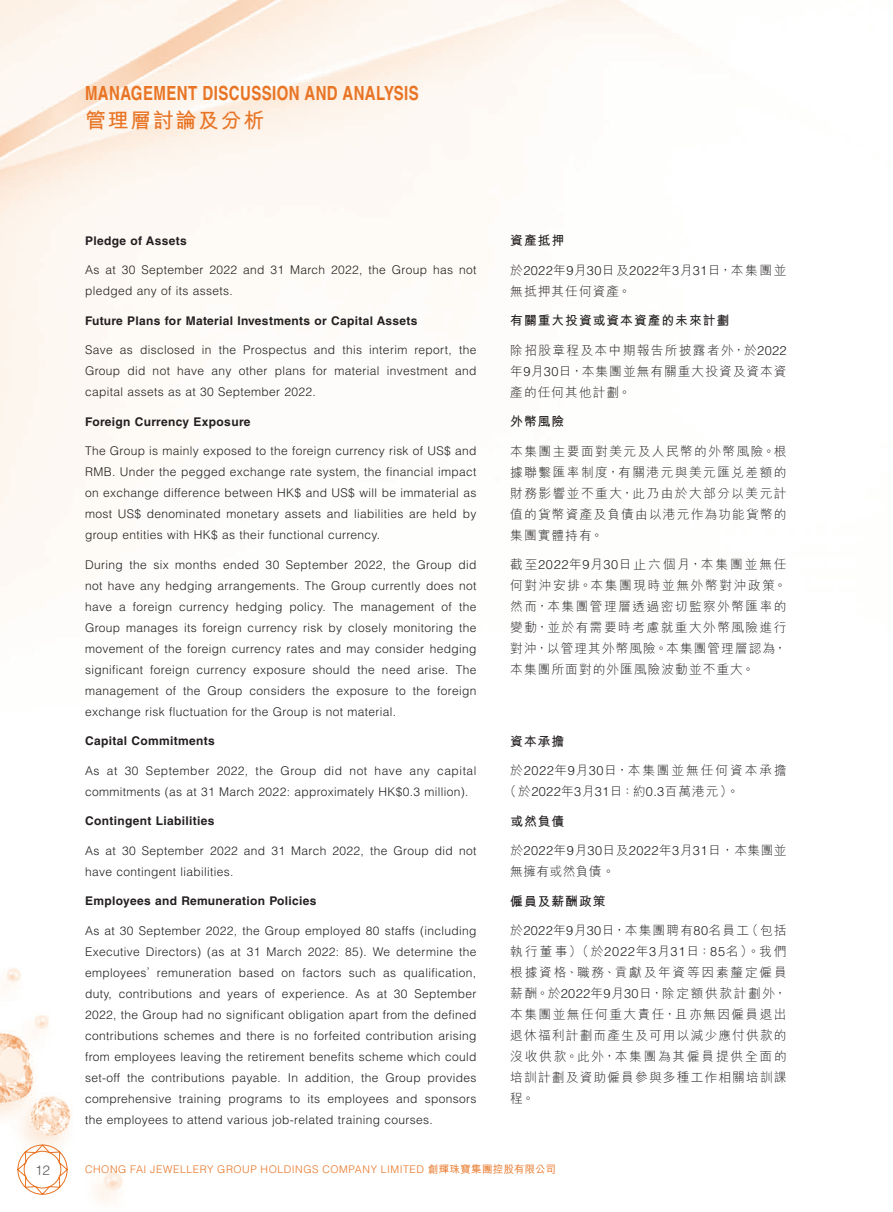
<style>
.page{position:relative;width:893px;height:1212px;background:#fff}
.page>*{position:absolute;margin:0;border:0;box-sizing:border-box;transform-origin:0 0}
.t1{font:700 21px "M Hei HK";letter-spacing:.08em;color:#e87424}
.t2{font:700 19.5px "Helvetica LT Std";letter-spacing:.03em;color:#e87424;scale:.77 1}
.t3{font:300 13.5px "Helvetica LT Std";color:#57585a}
.t4{font:300 12.75px/21px "M Hei HK";letter-spacing:.09em;color:#231f20;text-align:justify}
.t5{font:300 12.75px "Helvetica LT Std";letter-spacing:.03em;color:#231f20}
.t6{font:300 12.75px/21px "M Hei HK";letter-spacing:.145em;color:#231f20}
.t7{font:700 12.75px "M Hei HK";letter-spacing:.08em;color:#231f20}
.t8{font:300 12.75px "M Hei HK";letter-spacing:.03em;color:#231f20}
.t9{font:300 12px/21px "Helvetica LT Std";letter-spacing:.03em;color:#231f20;text-align:justify}
.t10{font:700 12px "Helvetica LT Std";letter-spacing:.03em;color:#231f20}
.t11{font:300 10.5px "Helvetica LT Std";letter-spacing:.05em;color:#e87424}
.s1{font-family:"M Hei HK"}
.s2{font-family:"Helvetica LT Std"}
.s3{font-family:"M Hei HK";font-weight:500}
</style>
<div class="page">
<img style="left:0;top:0;width:690px;height:1204px">
<svg style="left:17px;top:1144px;width:51px;height:51px"></svg>
<h2 class="t2" style="left:85px;top:81px;width:435px">MANAGEMENT DISCUSSION AND ANALYSIS</h2>
<h1 class="t1" style="left:85px;top:105px;width:181px">管理層討論及分析</h1>
<p class="t10" style="left:85px;top:233px;width:103px">Pledge of Assets</p>
<p class="t9" style="left:85px;top:259px;width:393px">As at 30 September 2022 and 31 March 2022, the Group has not pledged any of its assets.</p>
<p class="t10" style="left:85px;top:313px;width:334px">Future Plans for Material Investments or Capital Assets</p>
<p class="t9" style="left:85px;top:339px;width:393px">Save as disclosed in the Prospectus and this interim report, the Group did not have any other plans for material investment and capital assets as at 30 September 2022.</p>
<p class="t10" style="left:85px;top:414px;width:167px">Foreign Currency Exposure</p>
<p class="t9" style="left:85px;top:440px;width:393px">The Group is mainly exposed to the foreign currency risk of US$ and RMB. Under the pegged exchange rate system, the financial impact on exchange difference between HK$ and US$ will be immaterial as most US$ denominated monetary assets and liabilities are held by group entities with HK$ as their functional currency.</p>
<p class="t9" style="left:85px;top:554px;width:393px">During the six months ended 30 September 2022, the Group did not have any hedging arrangements. The Group currently does not have a foreign currency hedging policy. The management of the Group manages its foreign currency risk by closely monitoring the movement of the foreign currency rates and may consider hedging significant foreign currency exposure should the need arise. The management of the Group considers the exposure to the foreign exchange risk fluctuation for the Group is not material.</p>
<p class="t10" style="left:85px;top:734px;width:131px">Capital Commitments</p>
<p class="t9" style="left:85px;top:760px;width:393px">As at 30 September 2022, the Group did not have any capital commitments (as at 31 March 2022: approximately HK$0.3 million).</p>
<p class="t10" style="left:85px;top:814px;width:131px">Contingent Liabilities</p>
<p class="t9" style="left:85px;top:840px;width:393px">As at 30 September 2022 and 31 March 2022, the Group did not have contingent liabilities.</p>
<p class="t10" style="left:85px;top:894px;width:233px">Employees and Remuneration Policies</p>
<p class="t9" style="left:85px;top:920px;width:393px">As at 30 September 2022, the Group employed 80 staffs (including Executive Directors) (as at 31 March 2022: 85). We determine the employees’ remuneration based on factors such as qualification, duty, contributions and years of experience. As at 30 September 2022, the Group had no significant obligation apart from the defined contributions schemes and there is no forfeited contribution arising from employees leaving the retirement benefits scheme which could set-off the contributions payable. In addition, the Group provides comprehensive training programs to its employees and sponsors the employees to attend various job-related training courses.</p>
<p class="t7" style="left:510px;top:231px;width:55px">資產抵押</p>
<p class="t5" style="left:510px;top:262px;width:278px"><span class="s1">於</span>2022<span class="s1">年</span>9<span class="s1">月</span>30<span class="s1">日及</span>2022<span class="s1">年</span>3<span class="s1">月</span>31<span class="s1">日，本集團並</span></p>
<p class="t4" style="left:510px;top:280px;width:122px">無抵押其任何資產。</p>
<p class="t7" style="left:510px;top:311px;width:220px">有關重大投資或資本資產的未來計劃</p>
<p class="t4" style="left:510px;top:339px;width:278px">除招股章程及本中期報告所披露者外，於<span class="s2">2022</span>年<span class="s2">9</span>月<span class="s2">30</span>日，本集團並無有關重大投資及資本資產的任何其他計劃。</p>
<p class="t7" style="left:510px;top:412px;width:55px">外幣風險</p>
<p class="t4" style="left:510px;top:440px;width:278px">本集團主要面對美元及人民幣的外幣風險。根據聯繫匯率制度，有關港元與美元匯兌差額的財務影響並不重大，此乃由於大部分以美元計值的貨幣資產及負債由以港元作為功能貨幣的集團實體持有。</p>
<p class="t4" style="left:510px;top:554px;width:278px">截至<span class="s2">2022</span>年<span class="s2">9</span>月<span class="s2">30</span>日止六個月，本集團並無任何對沖安排。本集團現時並無外幣對沖政策。然而，本集團管理層透過密切監察外幣匯率的變動，並於有需要時考慮就重大外幣風險進行對沖，以管理其外幣風險。本集團管理層認為，本集團所面對的外匯風險波動並不重大。</p>
<p class="t7" style="left:510px;top:732px;width:55px">資本承擔</p>
<p class="t6" style="left:504px;top:760px;width:284px;text-indent:6px">於<span class="s2">2022</span>年<span class="s2">9</span>月<span class="s2">30</span>日，本集團並無任何資本承擔（於<span class="s2">2022</span>年<span class="s2">3</span>月<span class="s2">31</span>日：約<span class="s2">0.3</span>百萬港元）。</p>
<p class="t7" style="left:510px;top:812px;width:55px">或然負債</p>
<p class="t5" style="left:510px;top:843px;width:278px"><span class="s1">於</span>2022<span class="s1">年</span>9<span class="s1">月</span>30<span class="s1">日及</span>2022<span class="s1">年</span>3<span class="s1">月</span>31<span class="s1">日，本集團並</span></p>
<p class="t8" style="left:510px;top:865px;width:106px">無擁有或然負債。</p>
<p class="t7" style="left:510px;top:892px;width:97px">僱員及薪酬政策</p>
<p class="t4" style="left:510px;top:920px;width:278px">於<span class="s2">2022</span>年<span class="s2">9</span>月<span class="s2">30</span>日，本集團聘有<span class="s2">80</span>名員工（包括執行董事）（於<span class="s2">2022</span>年<span class="s2">3</span>月<span class="s2">31</span>日：<span class="s2">85</span>名）。我們根據資格、職務、貢獻及年資等因素釐定僱員薪酬。於<span class="s2">2022</span>年<span class="s2">9</span>月<span class="s2">30</span>日，除定額供款計劃外，本集團並無任何重大責任，且亦無因僱員退出退休福利計劃而產生及可用以減少應付供款的沒收供款。此外，本集團為其僱員提供全面的培訓計劃及資助僱員參與多種工作相關培訓課程。</p>
<p class="t3" style="left:35px;top:1161px;width:16px">12</p>
<p class="t11" style="left:85px;top:1163px;width:472px">CHONG FAI JEWELLERY GROUP HOLDINGS COMPANY LIMITED <span class="s3">創輝珠寶集團控股有限公司</span></p>
</div>
